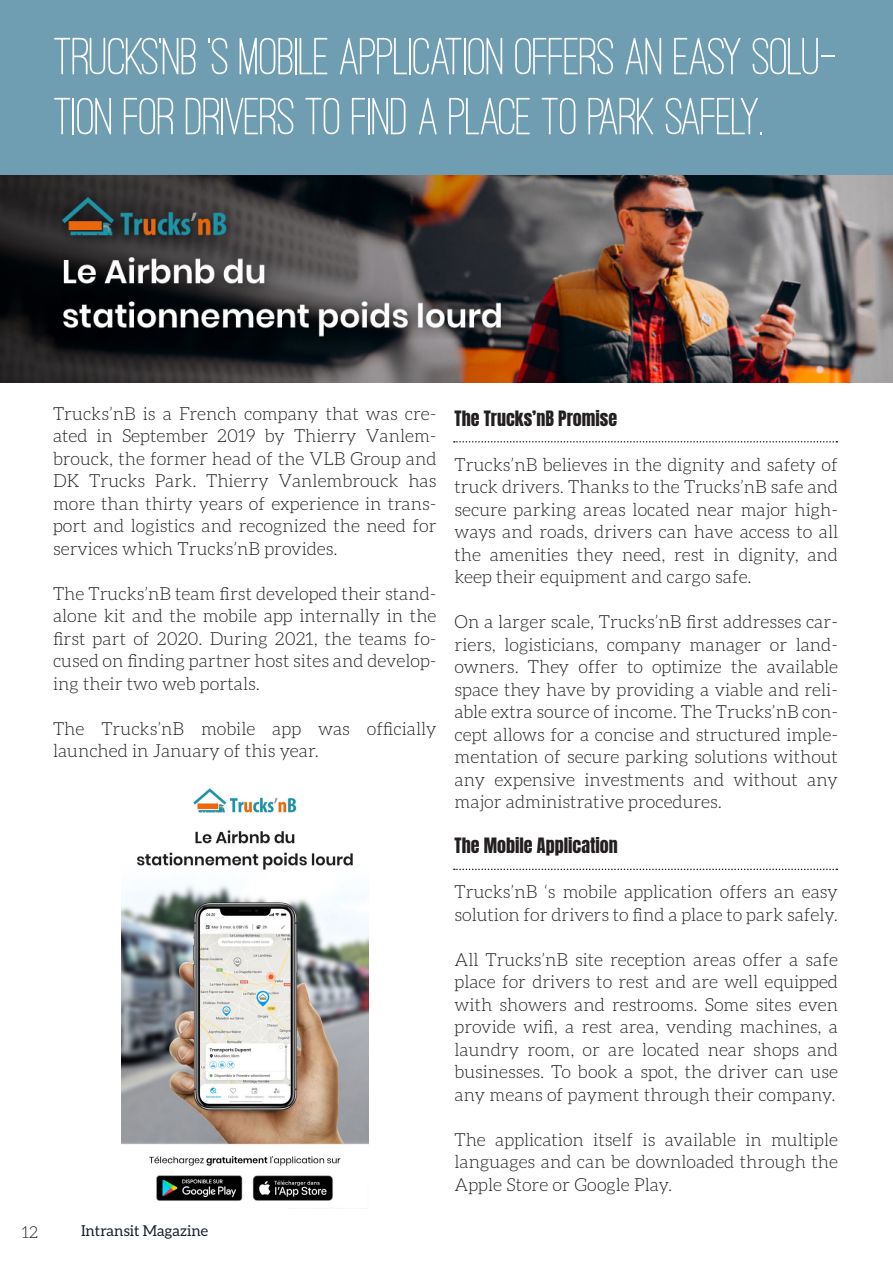
<style>
.page{position:relative;width:893px;height:1263px;background:#fff}
.page>*{position:absolute;margin:0;border:0;box-sizing:border-box;transform-origin:0 0}
.TEXT_TITLE{font:500 54px/60px "Ostrich Sans";letter-spacing:-.02em;color:#fff}
.t1{font:300 18px/22.5px "Aleo";color:#231f20;text-align:justify}
.t2{font:18px "Anton";color:#231f20}
.t3{font:300 16.5px "Aleo";color:#231f20}
.t4{font:15px "Aleo";color:#17202b}
</style>
<div class="page">
<div style="left:0;top:0;width:893px;height:176px;background:#6f9db2"></div>
<img style="left:0;top:176px;width:893px;height:206px">
<img style="left:122px;top:788px;width:247px;height:421px">
<svg style="left:454px;top:441px;width:383px;height:2px"></svg>
<svg style="left:454px;top:869px;width:383px;height:1px"></svg>
<p class="TEXT_TITLE" style="left:54px;top:27px;width:784px">TRUCKS’NB ‘S MOBILE APPLICATION OFFERS AN EASY SOLU-<br>TION FOR DRIVERS TO FIND A PLACE TO PARK SAFELY.</p>
<p class="t1" style="left:53px;top:402px;width:385px">Trucks’nB is a French company that was cre&shy;ated in September 2019 by Thierry Vanlem&shy;brouck, the former head of the VLB Group and DK Trucks Park. Thierry Vanlembrouck has more than thirty years of experience in trans&shy;port and logistics and recognized the need for services which Trucks’nB provides.</p>
<p class="t1" style="left:53px;top:582px;width:385px">The Trucks’nB team first developed their stand&shy;alone kit and the mobile app internally in the first part of 2020. During 2021, the teams fo&shy;cused on finding partner host sites and develop&shy;ing their two web portals.</p>
<p class="t1" style="left:53px;top:717px;width:385px">The Trucks’nB mobile app was officially launched in January of this year.</p>
<p class="t3" style="left:22px;top:1223px;width:18px">12</p>
<p class="t4" style="left:81px;top:1222px;width:129px">Intransit Magazine</p>
<p class="t2" style="left:454px;top:409px;width:164px">The Trucks’nB Promise</p>
<p class="t1" style="left:454px;top:453px;width:385px">Trucks’nB believes in the dignity and safety of truck drivers. Thanks to the Trucks’nB safe and secure parking areas located near major high&shy;ways and roads, drivers can have access to all the amenities they need, rest in dignity, and keep their equipment and cargo safe.</p>
<p class="t1" style="left:454px;top:610px;width:385px">On a larger scale, Trucks’nB first addresses car&shy;riers, logisticians, company manager or land&shy;owners. They offer to optimize the available space they have by providing a viable and reli&shy;able extra source of income. The Trucks’nB con&shy;cept allows for a concise and structured imple&shy;mentation of secure parking solutions without any expensive investments and without any major administrative procedures.</p>
<p class="t2" style="left:454px;top:836px;width:165px">The Mobile Application</p>
<p class="t1" style="left:454px;top:880px;width:385px">Trucks’nB ‘s mobile application offers an easy solution for drivers to find a place to park safely.</p>
<p class="t1" style="left:454px;top:948px;width:385px">All Trucks’nB site reception areas offer a safe place for drivers to rest and are well equipped with showers and restrooms. Some sites even provide wifi, a rest area, vending machines, a laundry room, or are located near shops and businesses. To book a spot, the driver can use any means of payment through their company.</p>
<p class="t1" style="left:454px;top:1128px;width:385px">The application itself is available in multiple languages and can be downloaded through the Apple Store or Google Play.</p>
</div>
